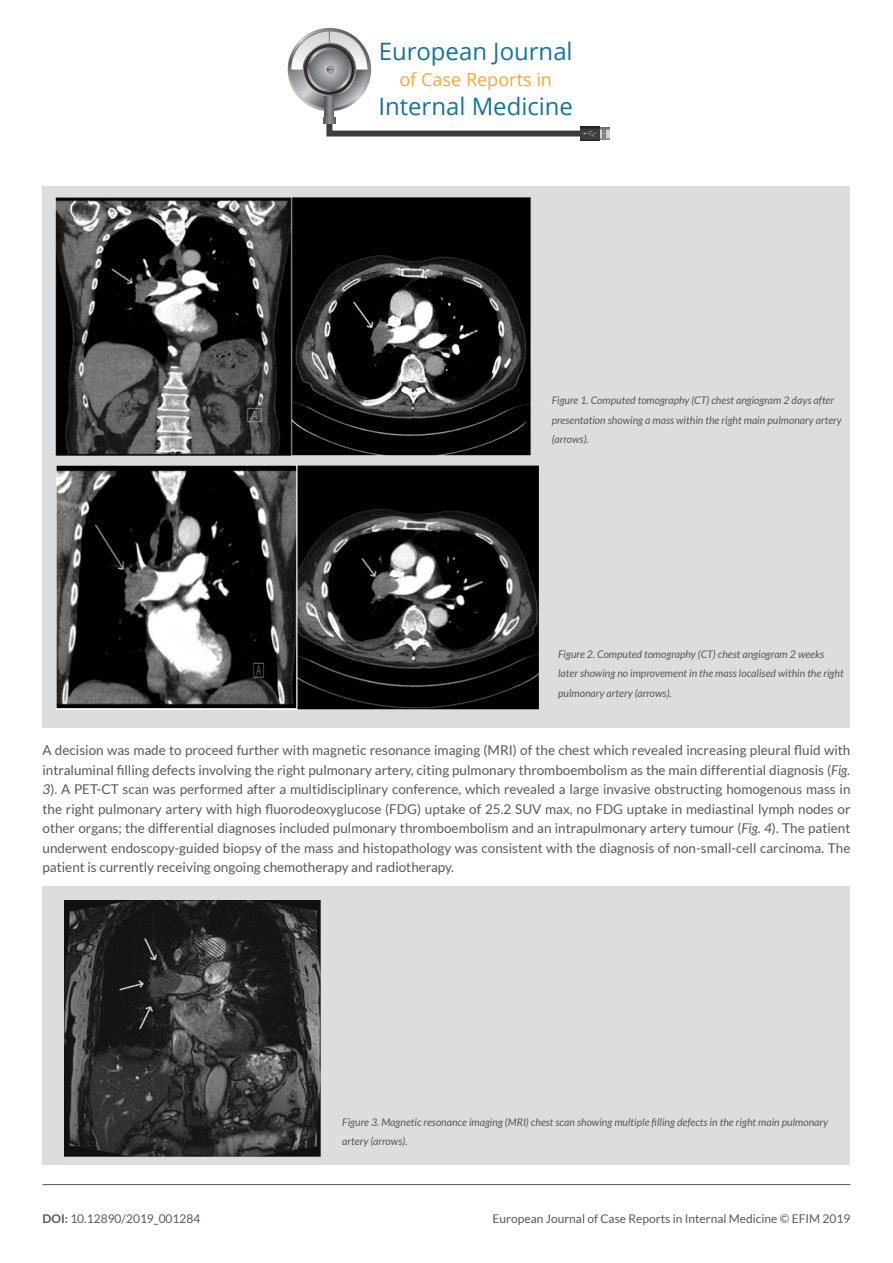
<style>
.page{position:relative;width:893px;height:1263px;background:#fff}
.page>*{position:absolute;margin:0;border:0;box-sizing:border-box;transform-origin:0 0}
.t1{font:24px "Open Sans";color:#1373a1}
.t2{font:18px "Open Sans";color:#faa633}
.TESTO_ARTICOLO{font:13.5px/19.5px "Lato";color:#57585a;text-align:justify}
.t3{font:12px "Lato";color:#57585a}
.DIDASCALIA{font:italic 10.5px/19.5px "Lato";color:#57585a}
.s1{font-style:italic}
.s2{font-weight:700}
</style>
<div class="page">
<svg style="left:288px;top:28px;width:83px;height:83px"></svg>
<svg style="left:291px;top:31px;width:77px;height:77px"></svg>
<svg style="left:325px;top:96px;width:9px;height:21px"></svg>
<svg style="left:303px;top:43px;width:53px;height:53px"></svg>
<svg style="left:304px;top:44px;width:51px;height:51px"></svg>
<svg style="left:307px;top:47px;width:45px;height:45px"></svg>
<svg style="left:310px;top:50px;width:39px;height:39px"></svg>
<svg style="left:291px;top:31px;width:76px;height:43px"></svg>
<svg style="left:600px;top:128px;width:10px;height:11px"></svg>
<svg style="left:603px;top:129px;width:2px;height:9px"></svg>
<svg style="left:580px;top:126px;width:20px;height:15px"></svg>
<svg style="left:323px;top:117px;width:273px;height:20px"></svg>
<hr style="left:43px;top:1184px;width:807px;height:1px;background:#57585a">
<div style="left:43px;top:186px;width:807px;height:541px;background:#dcdddf"></div>
<img style="left:55px;top:197px;width:476px;height:258px">
<img style="left:56px;top:466px;width:483px;height:243px">
<div style="left:43px;top:886px;width:807px;height:279px;background:#dcdddf"></div>
<img style="left:65px;top:900px;width:255px;height:256px">
<h1 class="t1" style="left:379px;top:35px;width:196px">European Journal</h1>
<h2 class="t2" style="left:399px;top:67px;width:154px">of Case Reports in</h2>
<h1 class="t1" style="left:378px;top:89px;width:196px">Internal Medicine</h1>
<p class="DIDASCALIA" style="left:552px;top:391px;width:292px">Figure 1. Computed tomography (CT) chest angiogram 2 days after presentation showing a mass within the right main pulmonary artery (arrows).</p>
<p class="DIDASCALIA" style="left:558px;top:644px;width:287px">Figure 2. Computed tomography (CT) chest angiogram 2 weeks later showing no improvement in the mass localised within the right pulmonary artery (arrows).</p>
<p class="TESTO_ARTICOLO" style="left:43px;top:740px;width:809px">A decision was made to proceed further with magnetic resonance imaging (MRI) of the chest which revealed increasing pleural fluid with intraluminal filling defects involving the right pulmonary artery, citing pulmonary thromboembolism as the main differential diagnosis (<span class="s1">Fig.<br>3</span>). A PET-CT scan was performed after a multidisciplinary conference, which revealed a large invasive obstructing homogenous mass in the right pulmonary artery with high fluorodeoxyglucose (FDG) uptake of 25.2 SUV max, no FDG uptake in mediastinal lymph nodes or other organs; the differential diagnoses included pulmonary thromboembolism and an intrapulmonary artery tumour (<span class="s1">Fig. 4</span>). The patient underwent endoscopy-guided biopsy of the mass and histopathology was consistent with the diagnosis of non-small-cell carcinoma. The patient is currently receiving ongoing chemotherapy and radiotherapy.</p>
<p class="DIDASCALIA" style="left:342px;top:1112px;width:487px">Figure 3. Magnetic resonance imaging (MRI) chest scan showing multiple filling defects in the right main pulmonary artery (arrows).</p>
<p class="t3" style="left:43px;top:1212px;width:159px"><span class="s2">DOI:</span> 10.12890/2019_001284</p>
<p class="t3" style="left:493px;top:1212px;width:359px">European Journal of Case Reports in Internal Medicine © EFIM 2019</p>
</div>
